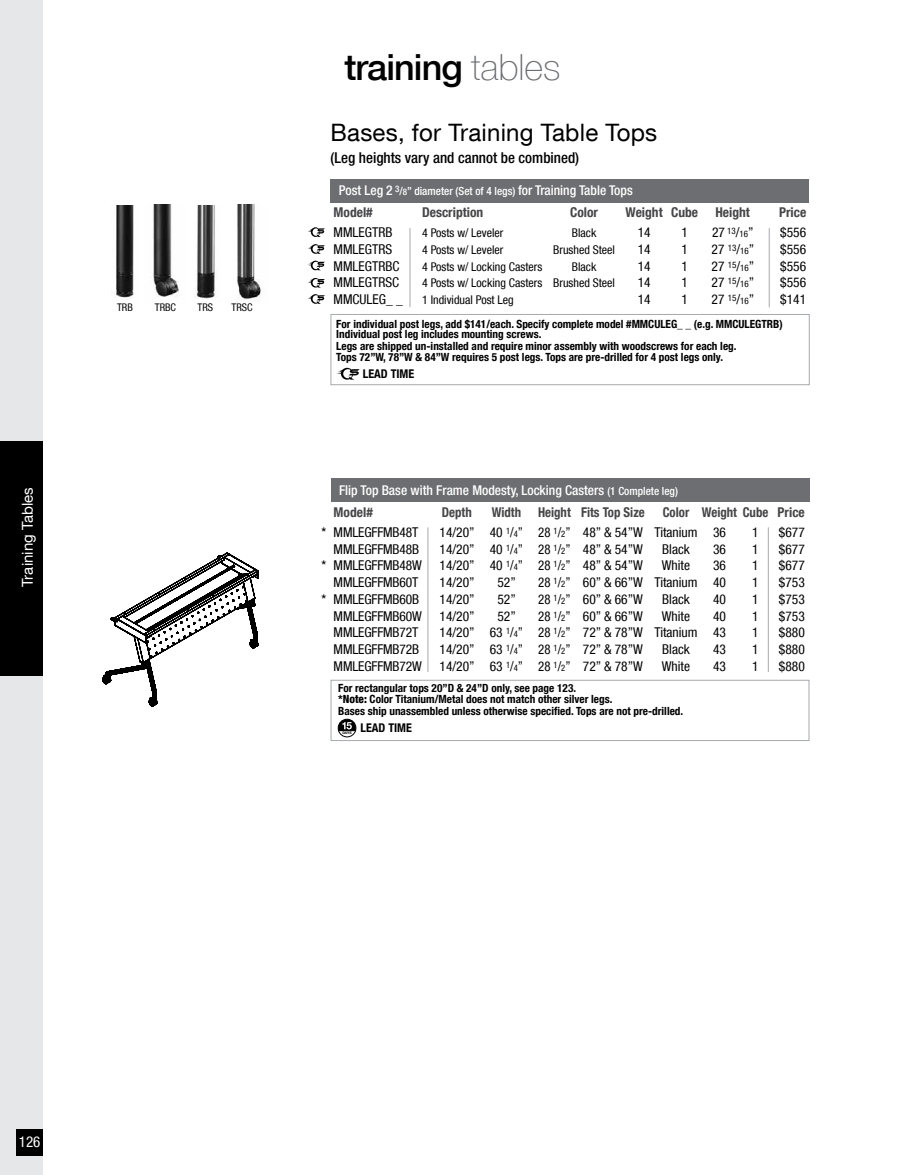
<style>
.page{position:relative;width:905px;height:1175px;background:#fff}
.page>*{position:absolute;margin:0;border:0;box-sizing:border-box;transform-origin:0 0}
.t1{font:500 36px "Helvetica Neue LT Com";letter-spacing:-.025em;color:#000}
.t2{font:24px "Helvetica Neue LT Com";letter-spacing:.01em;color:#000}
.t3{font:500 condensed 15px "Helvetica Neue LT Com";color:#000}
.t4{font:15px "Helvetica Neue LT Com";color:#fff}
.t5{font:condensed 15px "Helvetica Neue LT Com";color:#fff}
.t6{font:condensed 13.5px/16.8px "Helvetica Neue LT Com";color:#000}
.t7{font:500 condensed 13.5px "Helvetica Neue LT Com";color:#fff}
.t8{font:condensed 13.5px "Helvetica Neue LT Com";color:#000;scale:.95 1}
.t9{font:700 condensed 13.5px "Helvetica Neue LT Com";color:#464547}
.t10{font:700 condensed 13.5px "Helvetica Neue LT Com";color:#464547;scale:.95 1}
.t11{font:condensed 12px "Helvetica Neue LT Com";color:#000}
.t12{font:700 condensed 12px "Helvetica Neue LT Com";color:#000}
.t13{font:700 condensed 11.25px/11.6px "Helvetica Neue LT Com";color:#000}
.t14{font:condensed 10.5px "Helvetica Neue LT Com";color:#000}
.t15{font:700 3.45px "Helvetica Neue";color:#000}
.s1{font-weight:100;color:#6d6e71}
.s2{font-size:11.25px}
.s3{font-size:9px}
.s4{font-weight:800}
</style>
<div class="page">
<div style="left:0;top:0;width:43px;height:1174px;background:#e6e7e8"></div>
<div style="left:0;top:441px;width:43px;height:234px;background:#000"></div>
<div style="left:16px;top:1128px;width:27px;height:27px;background:#000"></div>
<div style="left:330px;top:478px;width:479px;height:24px;background:#6d6e71"></div>
<hr style="left:427px;top:527px;width:1px;height:145px;background:#a7a9ac">
<hr style="left:768px;top:527px;width:1px;height:145px;background:#a7a9ac">
<div style="left:330px;top:680px;width:479px;height:61px;border:1px solid #a7a9ac"></div>
<svg style="left:337px;top:718px;width:19px;height:19px"></svg>
<div style="left:330px;top:179px;width:479px;height:23px;background:#6d6e71"></div>
<hr style="left:409px;top:228px;width:1px;height:79px;background:#a7a9ac">
<hr style="left:768px;top:228px;width:1px;height:79px;background:#a7a9ac">
<svg style="left:336px;top:368px;width:23px;height:11px"></svg>
<img style="left:115px;top:206px;width:19px;height:92px">
<img style="left:153px;top:205px;width:26px;height:92px">
<img style="left:194px;top:206px;width:23px;height:93px">
<img style="left:237px;top:204px;width:24px;height:96px">
<div style="left:330px;top:314px;width:479px;height:71px;border:1px solid #a7a9ac"></div>
<svg style="left:308px;top:227px;width:17px;height:10px"></svg>
<svg style="left:308px;top:244px;width:17px;height:10px"></svg>
<svg style="left:308px;top:261px;width:17px;height:9px"></svg>
<svg style="left:308px;top:278px;width:17px;height:9px"></svg>
<svg style="left:308px;top:294px;width:17px;height:10px"></svg>
<svg style="left:102px;top:552px;width:157px;height:155px"></svg>
<p class="t4" style="left:18px;top:587px;width:101px;rotate:-90deg">Training Tables</p>
<p class="t14" style="left:117px;top:301px;width:17px">TRB</p>
<p class="t14" style="left:155px;top:301px;width:23px">TRBC</p>
<p class="t14" style="left:197px;top:301px;width:17px">TRS</p>
<p class="t14" style="left:231px;top:301px;width:23px">TRSC</p>
<h1 class="t1" style="left:344px;top:45px;width:217px">training <span class="s1">tables</span></h1>
<h2 class="t2" style="left:330px;top:118px;width:328px">Bases, for Training Table Tops</h2>
<p class="t3" style="left:330px;top:148px;width:250px">(Leg heights vary and cannot be combined)</p>
<p class="t7" style="left:339px;top:182px;width:295px">Post Leg 2 <sup>3</sup><span class="s2">/</span><span class="s3">8</span><span class="s2">” diameter (Set of 4 legs)</span> for Training Table Tops</p>
<p class="t9" style="left:333px;top:205px;width:41px">Model#</p>
<p class="t9" style="left:422px;top:205px;width:63px">Description</p>
<p class="t9" style="left:570px;top:205px;width:29px">Color</p>
<p class="t9" style="left:625px;top:205px;width:74px">Weight Cube</p>
<p class="t9" style="left:715px;top:205px;width:36px">Height</p>
<p class="t9" style="left:779px;top:205px;width:29px">Price</p>
<p class="t6" style="left:333px;top:224px;width:71px">MMLEGTRB<br>MMLEGTRS<br>MMLEGTRBC<br>MMLEGTRSC<br>MMCULEG_ _</p>
<p class="t11" style="left:422px;top:226px;width:83px">4 Posts w/ Leveler</p>
<p class="t11" style="left:572px;top:226px;width:26px">Black</p>
<p class="t6" style="left:637px;top:224px;width:14px">14</p>
<p class="t6" style="left:681px;top:224px;width:8px">1</p>
<p class="t6" style="left:712px;top:224px;width:43px">27 <sup>13</sup>/<span class="s3">16</span>”</p>
<p class="t11" style="left:422px;top:243px;width:83px">4 Posts w/ Leveler</p>
<p class="t11" style="left:553px;top:243px;width:63px">Brushed Steel</p>
<p class="t6" style="left:637px;top:241px;width:14px">14</p>
<p class="t6" style="left:681px;top:241px;width:8px">1</p>
<p class="t6" style="left:711px;top:241px;width:44px">27 <sup>13</sup>/<span class="s3">16</span>”</p>
<p class="t11" style="left:422px;top:259px;width:122px">4 Posts w/ Locking Casters</p>
<p class="t11" style="left:572px;top:259px;width:26px">Black</p>
<p class="t6" style="left:637px;top:257px;width:14px">14</p>
<p class="t6" style="left:681px;top:257px;width:8px">1</p>
<p class="t6" style="left:711px;top:257px;width:44px">27 <sup>15</sup>/<span class="s3">16</span>”</p>
<p class="t11" style="left:422px;top:276px;width:194px">4 Posts w/ Locking Casters Brushed Steel</p>
<p class="t6" style="left:637px;top:274px;width:14px">14</p>
<p class="t6" style="left:681px;top:274px;width:8px">1</p>
<p class="t6" style="left:711px;top:274px;width:44px">27 <sup>15</sup>/<span class="s3">16</span>”</p>
<p class="t11" style="left:422px;top:293px;width:93px">1 Individual Post Leg</p>
<p class="t6" style="left:637px;top:291px;width:14px">14</p>
<p class="t6" style="left:681px;top:291px;width:8px">1</p>
<p class="t6" style="left:711px;top:291px;width:44px">27 <sup>15</sup>/<span class="s3">16</span>”</p>
<p class="t6" style="left:780px;top:224px;width:27px;text-align:justify">$556 $556 $556 $556 $141</p>
<p class="t13" style="left:336px;top:318px;width:448px;line-height:10.5px">For individual post legs, add $141/each. Specify complete model #MMCULEG_ _ (e.g. MMCULEGTRB)<br>Individual post leg includes mounting screws.</p>
<p class="t13" style="left:336px;top:340px;width:402px">Legs are shipped un-installed and require minor assembly with woodscrews for each leg.<br>Tops 72”W, 78”W &amp; 84”W requires 5 post legs. Tops are pre-drilled for 4 post legs only.</p>
<p class="t12" style="left:363px;top:366px;width:53px">LEAD TIME</p>
<p class="t6" style="left:321px;top:523px;width:6px">*</p>
<p class="t6" style="left:321px;top:557px;width:6px">*</p>
<p class="t6" style="left:321px;top:590px;width:6px">*</p>
<p class="t7" style="left:339px;top:482px;width:340px">Flip Top Base with Frame Modesty, Locking Casters <span class="s2">(1 Complete leg)</span></p>
<p class="t6" style="left:333px;top:523px;width:90px">MMLEGFFMB48T<br>MMLEGFFMB48B<br>MMLEGFFMB48W<br>MMLEGFFMB60T<br>MMLEGFFMB60B<br>MMLEGFFMB60W<br>MMLEGFFMB72T<br>MMLEGFFMB72B<br>MMLEGFFMB72W</p>
<p class="t9" style="left:333px;top:504px;width:41px">Model#</p>
<p class="t10" style="left:442px;top:504px;width:33px">Depth</p>
<p class="t10" style="left:491px;top:504px;width:32px">Width</p>
<p class="t10" style="left:538px;top:504px;width:114px">Height Fits Top Size</p>
<p class="t10" style="left:662px;top:504px;width:151px">Color Weight Cube Price</p>
<p class="t6" style="left:779px;top:523px;width:27px;text-align:justify">$677 $677 $677 $753 $753 $753 $880 $880 $880</p>
<p class="t6" style="left:439px;top:523px;width:288px">14/20” 40 <sup>1</sup>/<span class="s3">4</span>” 28 <sup>1</sup>/<span class="s3">2</span>” 48” &amp; 54”W Titanium 36</p>
<p class="t6" style="left:752px;top:523px;width:8px">1</p>
<p class="t6" style="left:439px;top:540px;width:205px">14/20” 40 <sup>1</sup>/<span class="s3">4</span>” 28 <sup>1</sup>/<span class="s3">2</span>” 48” &amp; 54”W</p>
<p class="t6" style="left:662px;top:540px;width:29px">Black</p>
<p class="t6" style="left:713px;top:540px;width:14px">36</p>
<p class="t6" style="left:752px;top:540px;width:8px">1</p>
<p class="t6" style="left:439px;top:557px;width:205px">14/20” 40 <sup>1</sup>/<span class="s3">4</span>” 28 <sup>1</sup>/<span class="s3">2</span>” 48” &amp; 54”W</p>
<p class="t6" style="left:662px;top:557px;width:30px">White</p>
<p class="t6" style="left:713px;top:557px;width:14px">36</p>
<p class="t6" style="left:752px;top:557px;width:8px">1</p>
<p class="t6" style="left:439px;top:574px;width:37px">14/20”</p>
<p class="t6" style="left:497px;top:574px;width:20px">52”</p>
<p class="t8" style="left:538px;top:574px;width:199px">28 <sup>1</sup>/<span class="s3">2</span>” 60” &amp; 66”W Titanium 40</p>
<p class="t6" style="left:752px;top:574px;width:8px">1</p>
<p class="t6" style="left:439px;top:590px;width:37px">14/20”</p>
<p class="t6" style="left:497px;top:590px;width:20px">52”</p>
<p class="t8" style="left:538px;top:591px;width:112px">28 <sup>1</sup>/<span class="s3">2</span>” 60” &amp; 66”W</p>
<p class="t6" style="left:662px;top:590px;width:29px">Black</p>
<p class="t6" style="left:713px;top:590px;width:14px">40</p>
<p class="t6" style="left:752px;top:590px;width:8px">1</p>
<p class="t6" style="left:439px;top:607px;width:37px">14/20”</p>
<p class="t6" style="left:497px;top:607px;width:20px">52”</p>
<p class="t8" style="left:538px;top:608px;width:112px">28 <sup>1</sup>/<span class="s3">2</span>” 60” &amp; 66”W</p>
<p class="t6" style="left:662px;top:607px;width:30px">White</p>
<p class="t6" style="left:713px;top:607px;width:14px">40</p>
<p class="t6" style="left:752px;top:607px;width:8px">1</p>
<p class="t6" style="left:439px;top:624px;width:288px">14/20” 63 <sup>1</sup>/<span class="s3">4</span>” 28 <sup>1</sup>/<span class="s3">2</span>” 72” &amp; 78”W Titanium 43</p>
<p class="t6" style="left:752px;top:624px;width:8px">1</p>
<p class="t6" style="left:439px;top:641px;width:205px">14/20” 63 <sup>1</sup>/<span class="s3">4</span>” 28 <sup>1</sup>/<span class="s3">2</span>” 72” &amp; 78”W</p>
<p class="t6" style="left:662px;top:641px;width:29px">Black</p>
<p class="t6" style="left:713px;top:641px;width:14px">43</p>
<p class="t6" style="left:752px;top:641px;width:8px">1</p>
<p class="t6" style="left:439px;top:657px;width:205px">14/20” 63 <sup>1</sup>/<span class="s3">4</span>” 28 <sup>1</sup>/<span class="s3">2</span>” 72” &amp; 78”W</p>
<p class="t6" style="left:661px;top:657px;width:30px">White</p>
<p class="t6" style="left:713px;top:657px;width:14px">43</p>
<p class="t6" style="left:752px;top:657px;width:8px">1</p>
<p class="t13" style="left:338px;top:682px;width:346px">For rectangular tops 20”D &amp; 24”D only, see page 123.<br><span class="s4">*Note:</span> Color Titanium/Metal does not match other silver legs.<br>Bases ship unassembled unless otherwise specified. Tops are not pre-drilled.</p>
<p class="t15" style="left:342px;top:730px;width:11px">DAYS</p>
<p class="t12" style="left:360px;top:720px;width:53px">LEAD TIME</p>
<p class="t5" style="left:19px;top:1132px;width:23px">126</p>
</div>
